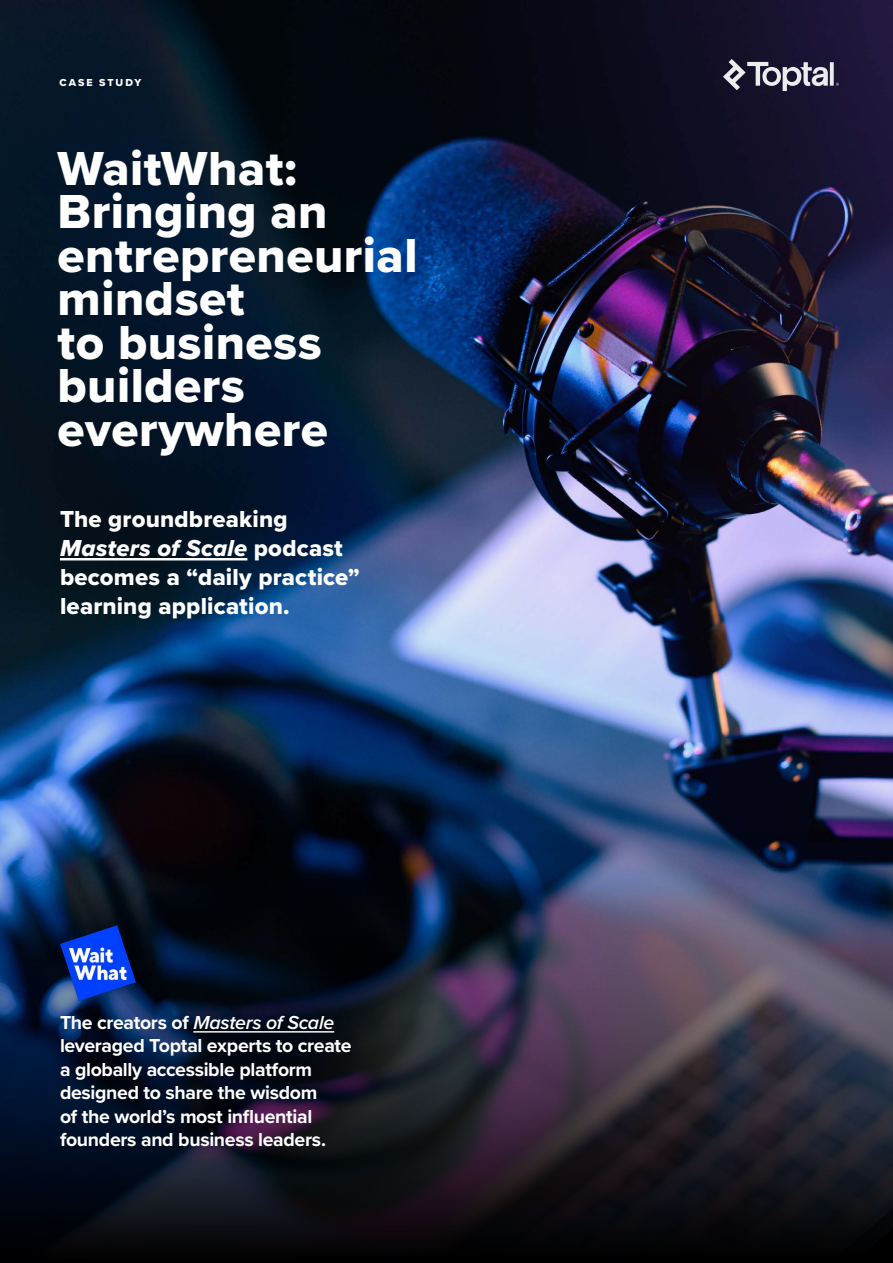
<style>
.page{position:relative;width:893px;height:1263px;background:#fff}
.page>*{position:absolute;margin:0;border:0;box-sizing:border-box;transform-origin:0 0}
.t1{font:49.5px/43.5px "Proxima Nova Extrabld";letter-spacing:.01em;color:#fff}
.t2{font:24px/28.8px "Proxima Nova Extrabld";letter-spacing:.005em;color:#fff}
.t3{font:24px "Proxima Nova Extrabld It";letter-spacing:.01em;color:#fff}
.t4{font:700 19.5px/23.4px "Proxima Nova";letter-spacing:-.015em;color:#fff}
.t5{font:10.5px "Proxima Nova Extrabld";letter-spacing:.19em;color:#fff}
.s1{font-family:"Proxima Nova Extrabld"}
.s2{font-weight:600;font-style:italic}
</style>
<div class="page">
<img style="left:0;top:0;width:892px;height:831px">
<svg style="left:723px;top:59px;width:115px;height:32px;background:#605d70"></svg>
<hr style="left:60px;top:558px;width:187px;height:2px;background:#fff">
<img style="left:0;top:831px;width:892px;height:432px">
<hr style="left:193px;top:1031px;width:141px;height:2px;background:#fff">
<img style="left:61px;top:925px;width:75px;height:75px">
<p class="t5" style="left:59px;top:74px;width:84px">CASE STUDY</p>
<h1 class="t1" style="left:58px;top:146px;width:361px">WaitWhat:<br>Bringing an entrepreneurial mindset<br>to business builders everywhere</h1>
<p class="t2" style="left:60px;top:505px;width:229px">The groundbreaking</p>
<p class="t3" style="left:60px;top:530px;width:284px">Masters of Scale <span class="s1">podcast</span></p>
<p class="t2" style="left:60px;top:562px;width:301px">becomes a “daily practice” learning application.</p>
<p class="t4" style="left:60px;top:1010px;width:293px">The creators of <span class="s2">Masters of Scale </span>leveraged Toptal experts to create a globally accessible platform designed to share the wisdom<br>of the world’s most influential founders and business leaders.</p>
</div>
